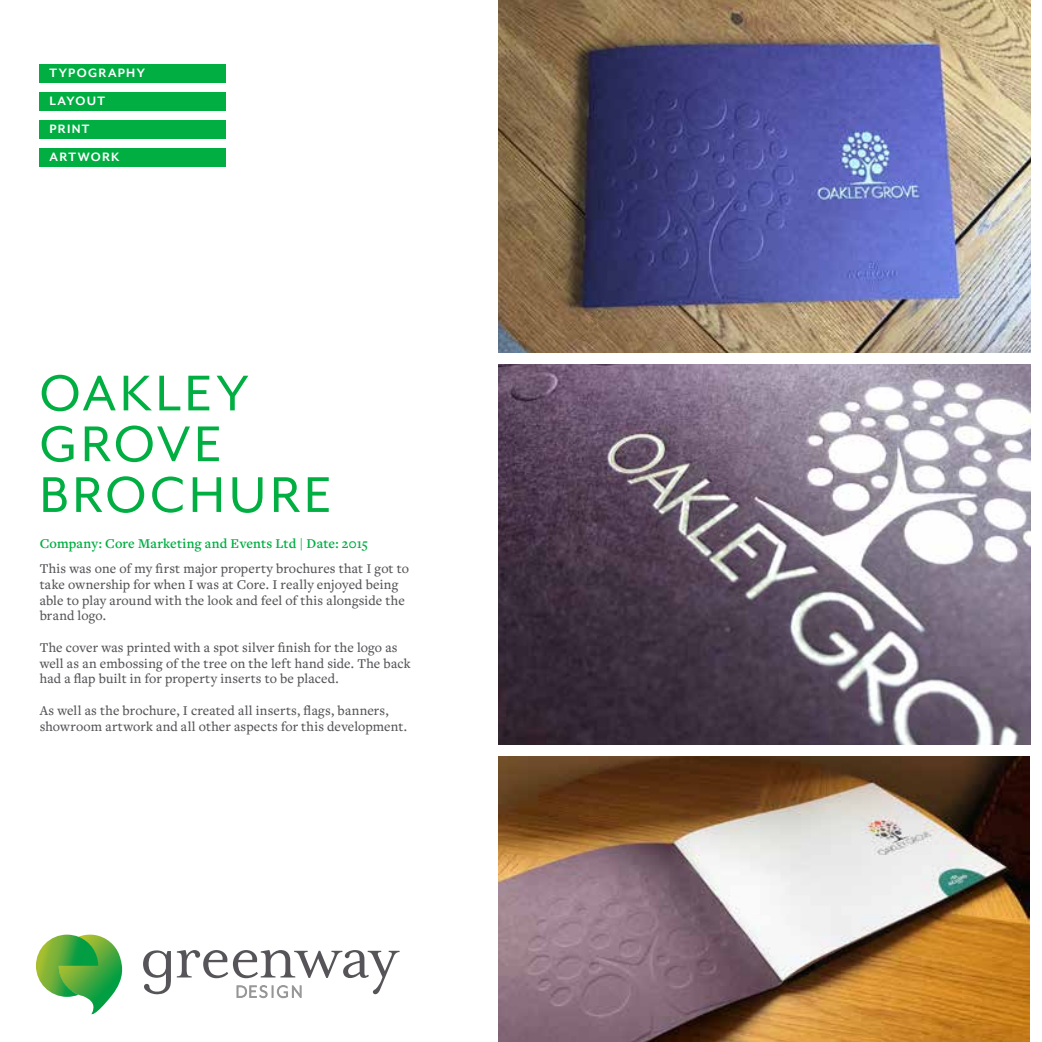
<style>
.page{position:relative;width:1042px;height:1042px;background:#fff}
.page>*{position:absolute;margin:0;border:0;box-sizing:border-box;transform-origin:0 0}
.t1{font:57.75px/50.8px "Mr Eaves XL Mod OT";letter-spacing:.07em;color:#00ae42}
.t2{font:500 14px/15.8px "Freight Text Pro";letter-spacing:.01em;color:#555458}
.t3{font:600 14px "Freight Text Pro";letter-spacing:.01em;color:#00ae42}
.t4{font:700 14px/28px "Mr Eaves XL Mod OT";letter-spacing:.09em;color:#fff}
</style>
<div class="page">
<svg style="left:36px;top:934px;width:87px;height:81px"></svg>
<svg style="left:177px;top:950px;width:222px;height:48px"></svg>
<svg style="left:143px;top:950px;width:28px;height:44px"></svg>
<img style="left:498px;top:0;width:532px;height:352px">
<img style="left:498px;top:364px;width:532px;height:381px">
<img style="left:498px;top:756px;width:531px;height:286px">
<div style="left:40px;top:64px;width:186px;height:19px;background:#00ae42"></div>
<div style="left:40px;top:92px;width:186px;height:19px;background:#00ae42"></div>
<div style="left:40px;top:120px;width:186px;height:19px;background:#00ae42"></div>
<div style="left:40px;top:148px;width:186px;height:19px;background:#00ae42"></div>
<p class="t4" style="left:50px;top:59px;width:97px">TYPOGRAPHY<br>LAYOUT<br>PRINT<br>ARTWORK</p>
<h1 class="t1" style="left:40px;top:368px;width:293px">OAKLEY<br>GROVE<br>BROCHURE</h1>
<p class="t3" style="left:40px;top:534px;width:330px">Company: Core Marketing and Events Ltd | Date: 2015</p>
<p class="t2" style="left:40px;top:560px;width:371px">This was one of my first major property brochures that I got to take ownership for when I was at Core. I really enjoyed being able to play around with the look and feel of this alongside the brand logo.</p>
<p class="t2" style="left:40px;top:639px;width:372px">The cover was printed with a spot silver finish for the logo as well as an embossing of the tree on the left hand side. The back had a flap built in for property inserts to be placed.</p>
<p class="t2" style="left:40px;top:702px;width:369px">As well as the brochure, I created all inserts, flags, banners, showroom artwork and all other aspects for this development.</p>
</div>
